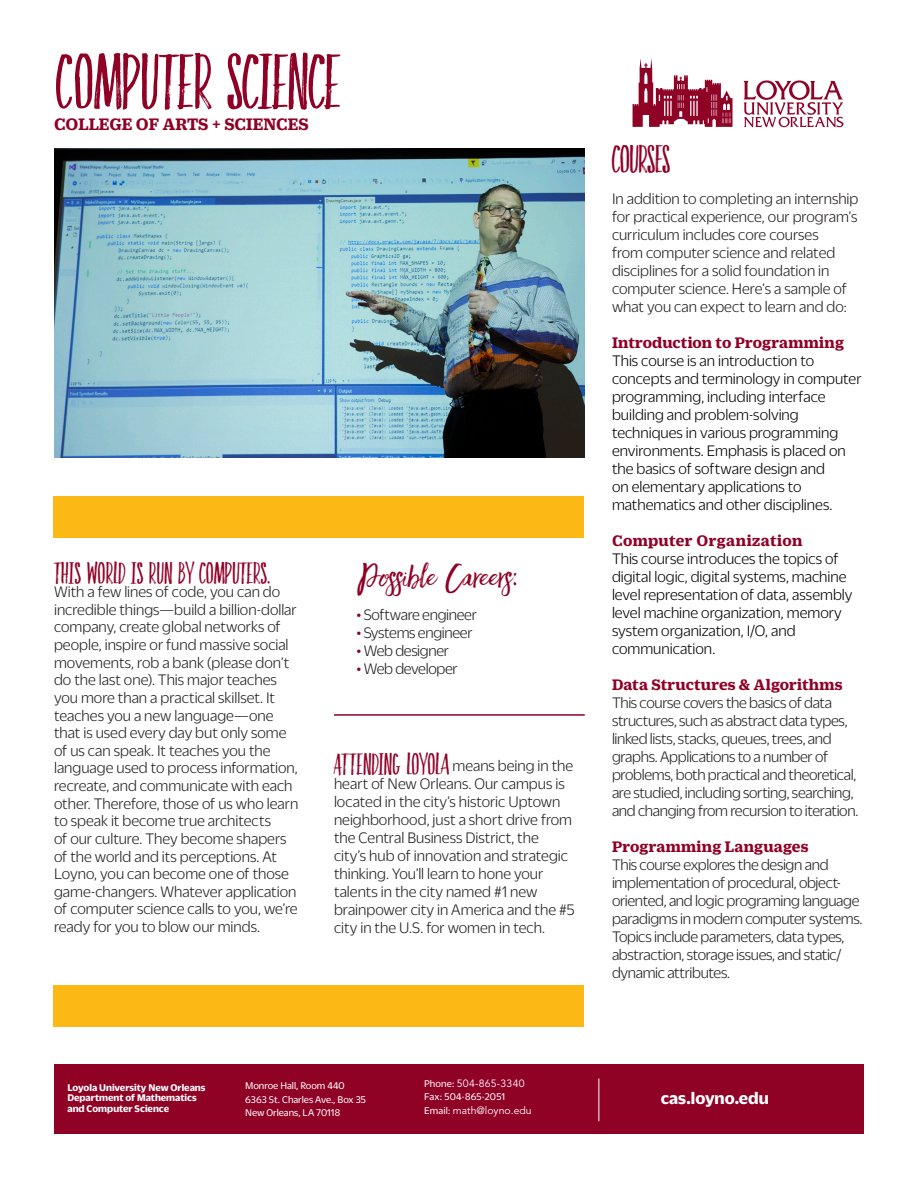
<style>
.page{position:relative;width:918px;height:1188px;background:#fff}
.page>*{position:absolute;margin:0;border:0;box-sizing:border-box;transform-origin:0 0}
.t1{font:54px "Faith And Glory Two";letter-spacing:-.005em;color:#900126}
.t2{font:27px "Faith And Glory One";letter-spacing:-.005em;color:#900126}
.t3{font:27px "Faith And Glory Two";letter-spacing:-.03em;color:#900126}
.t4{font:21px "Faith And Glory Two";color:#900126}
.t5{font:700 18px "Duplicate Ionic";color:#900126}
.t6{font:700 18px "Duplicate Sans";color:#fff}
.t7{font:300 16.5px/18px "Duplicate Sans";letter-spacing:-.005em;color:#231f20}
.t8{font:300 16.5px/18px "Duplicate Sans";color:#000}
.t9{font:700 16.5px "Duplicate Ionic";letter-spacing:.01em;color:#900126}
.t10{font:10.5px/13.5px "Duplicate Sans";color:#fff}
.t11{font:700 10.5px/10.5px "Duplicate Sans";color:#fff}
.t12{font:10.5px "Avenir";color:#fff}
.s1{color:#900126}
.s2{font-family:"Duplicate Sans";font-weight:300;font-size:16.5px;color:#231f20}
.s3{font-family:"Duplicate Ionic";font-weight:700;color:#900126}
.s4{font-family:"Avenir"}
.s5{font-family:"Duplicate Sans"}
</style>
<div class="page">
<img style="left:54px;top:148px;width:531px;height:310px">
<div style="left:53px;top:497px;width:531px;height:41px;background:#fcb814"></div>
<div style="left:54px;top:1065px;width:810px;height:69px;background:#900126"></div>
<hr style="left:598px;top:1078px;width:1px;height:43px;background:#fff">
<svg style="left:633px;top:58px;width:100px;height:69px"></svg>
<svg style="left:743px;top:80px;width:100px;height:47px"></svg>
<hr style="left:334px;top:714px;width:251px;height:2px;background:#900126">
<div style="left:53px;top:985px;width:531px;height:41px;background:#fcb814"></div>
<p class="t1" style="left:56px;top:42px;width:285px">COMPUTER SCIENCE</p>
<p class="t5" style="left:54px;top:111px;width:256px">COLLEGE OF ARTS + SCIENCES</p>
<p class="t4" style="left:54px;top:557px;width:218px">THIS WORLD IS RUN BY COMPUTERS.</p>
<p class="t7" style="left:54px;top:582px;width:246px">With a few lines of code, you can do incredible things—build a billion-dollar company, create global networks of people, inspire or fund massive social movements, rob a bank (please don’t do the last one). This major teaches you more than a practical skillset. It teaches you a new language—one that is used every day but only some of us can speak. It teaches you the language used to process information, recreate, and communicate with each other. Therefore, those of us who learn to speak it become true architects<br>of our culture. They become shapers of the world and its perceptions. At Loyno, you can become one of those game-changers. Whatever application of computer science calls to you, we’re ready for you to blow our minds.</p>
<p class="t2" style="left:357px;top:559px;width:162px">Possible Careers:</p>
<p class="t7" style="left:357px;top:605px;width:122px"><span class="s1">•</span> Software engineer</p>
<p class="t7" style="left:357px;top:623px;width:118px"><span class="s1">•</span> Systems engineer</p>
<p class="t7" style="left:357px;top:641px;width:94px"><span class="s1">•</span> Web designer</p>
<p class="t7" style="left:357px;top:659px;width:103px"><span class="s1">•</span> Web developer</p>
<p class="t4" style="left:334px;top:748px;width:241px">ATTENDING LOYOLA <span class="s2">means being in the</span></p>
<p class="t7" style="left:334px;top:774px;width:242px">heart of New Orleans. Our campus is located in the city’s historic Uptown neighborhood, just a short drive from the Central Business District, the city’s hub of innovation and strategic thinking. You’ll learn to hone your talents in the city named #1 new brainpower city in America and the #5 city in the U.S. for women in tech.</p>
<p class="t3" style="left:612px;top:139px;width:60px">COURSES</p>
<p class="t7" style="left:612px;top:189px;width:248px">In addition to completing an internship for practical experience, our program’s curriculum includes core courses<br>from computer science and related disciplines for a solid foundation in computer science. Here’s a sample of what you can expect to learn and do:</p>
<p class="t8" style="left:612px;top:333px;width:251px"><span class="s3">Introduction to Programming </span>This course is an introduction to concepts and terminology in computer programming, including interface building and problem-solving techniques in various programming environments. Emphasis is placed on the basics of software design and<br>on elementary applications to mathematics and other disciplines.</p>
<p class="t8" style="left:612px;top:531px;width:242px"><span class="s3">Computer Organization<br></span>This course introduces the topics of digital logic, digital systems, machine level representation of data, assembly level machine organization, memory system organization, I/O, and communication.</p>
<p class="t9" style="left:612px;top:673px;width:232px">Data Structures &amp; Algorithms</p>
<p class="t7" style="left:612px;top:693px;width:248px">This course covers the basics of data structures, such as abstract data types, linked lists, stacks, queues, trees, and graphs. Applications to a number of problems, both practical and theoretical, are studied, including sorting, searching, and changing from recursion to iteration.</p>
<p class="t7" style="left:612px;top:837px;width:252px"><span class="s3">Programming Languages<br></span>This course explores the design and implementation of procedural, object&shy;oriented, and logic programing language paradigms in modern computer systems.<br>Topics include parameters, data types, abstraction, storage issues, and static/ dynamic attributes.</p>
<p class="t11" style="left:68px;top:1081px;width:139px">Loyola University New Orleans</p>
<p class="t11" style="left:68px;top:1091px;width:131px">Department of Mathematics and Computer Science</p>
<p class="t10" style="left:245px;top:1078px;width:101px">Monroe Hall, Room 440</p>
<p class="t10" style="left:245px;top:1092px;width:122px">6363 St. Charles Ave., Box 35</p>
<p class="t10" style="left:245px;top:1105px;width:97px">New Orleans, LA 70118</p>
<p class="t10" style="left:424px;top:1076px;width:102px">Phone: <span class="s4">504-865-3340<br></span>Fax: 504-865-2051</p>
<p class="t12" style="left:424px;top:1104px;width:109px"><span class="s5">Email:</span> math@loyno.edu</p>
<p class="t6" style="left:661px;top:1086px;width:110px">cas.loyno.edu</p>
</div>
